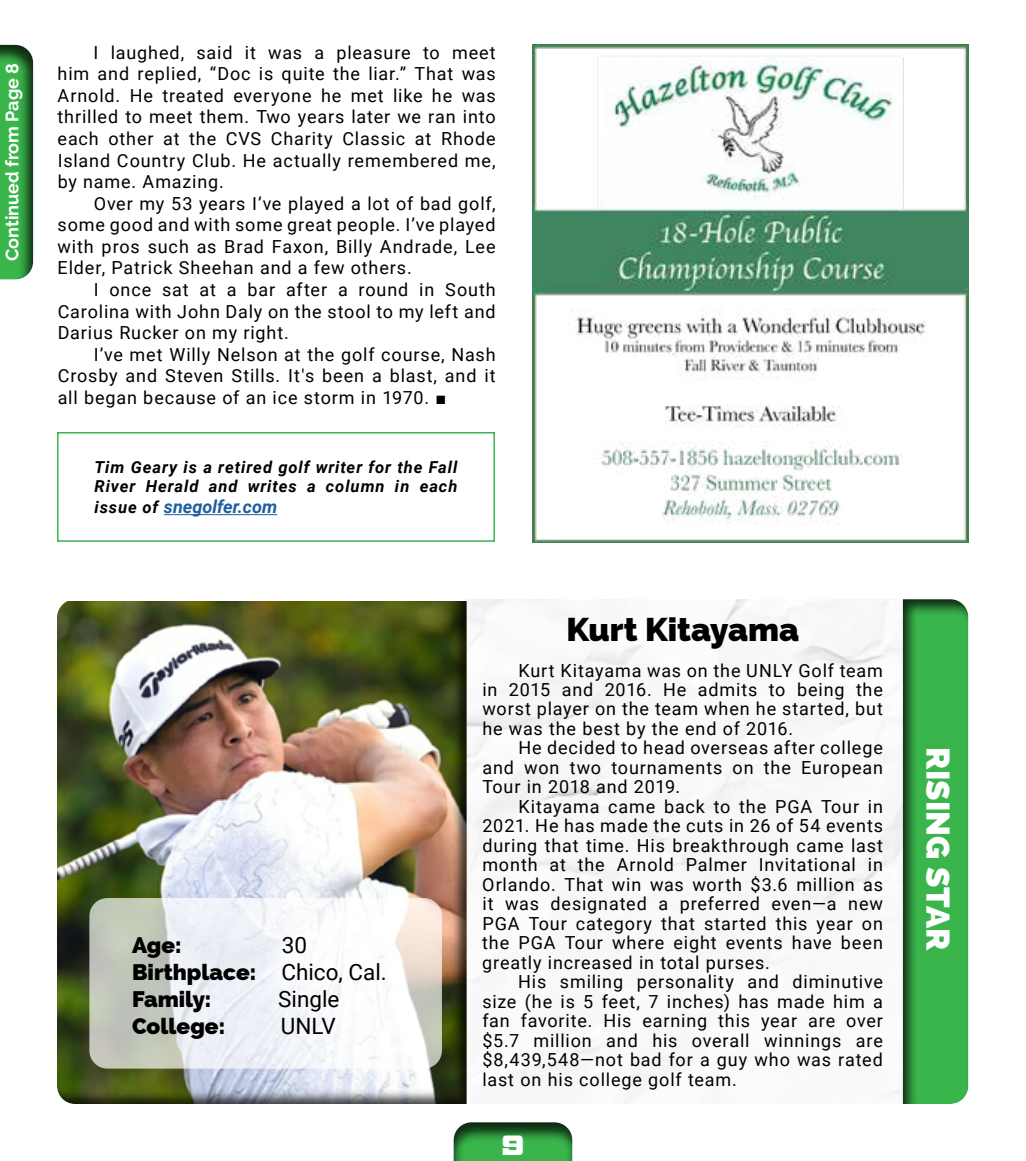
<style>
.page{position:relative;width:1026px;height:1161px;background:#fff}
.page>*{position:absolute;margin:0;border:0;box-sizing:border-box;transform-origin:0 0}
.t1{font:800 33px "Raleway";color:#000}
.t2{font:800 33px "Raleway";color:#fff}
.t3{font:800 22.5px/27px "Raleway";color:#000}
.t4{font:22.5px "Roboto";color:#000}
.t5{font:18px/19.5px "Roboto";letter-spacing:.05em;color:#000;text-align:justify}
.t6{font:italic 700 18px "Roboto";color:#215e9e}
.t7{font:700 18px "Raleway";color:#fff}
.t8{font:italic 700 16.5px/19.5px "Roboto";letter-spacing:.055em;color:#000}
.t9{font:15px "Big Ten Block";color:#fff}
.s1{font-family:"Arial"}
.s2{font-size:16.5px;color:#000}
.s3{font-family:"Roboto";font-weight:400}
</style>
<div class="page">
<div style="left:441px;top:1112px;width:146px;height:49px;background:#000;opacity:.75"></div>
<hr style="left:164px;top:514px;width:113px;height:1px;background:#215e9e">
<div style="left:57px;top:432px;width:438px;height:110px;border:2px solid #39b54b"></div>
<div style="left:0;top:34px;width:47px;height:246px;background:#000;opacity:.75"></div>
<img style="left:481px;top:599px;width:408px;height:505px">
<div style="left:889px;top:588px;width:92px;height:516px;background:#000;opacity:.75"></div>
<div style="left:45px;top:588px;width:436px;height:523px;background:#000;opacity:.75"></div>
<svg style="left:89px;top:898px;width:353px;height:171px"></svg>
<img style="left:532px;top:45px;width:437px;height:497px">
<p class="t7" style="left:2px;top:261px;width:200px;rotate:-90deg">Continued from Page 8</p>
<p class="t5" style="left:58px;top:41px;width:440px;line-height:21.6px;text-indent:36px">I laughed, said it was a pleasure to meet him and replied, “Doc is quite the liar.” That was Arnold. He treated everyone he met like he was thrilled to meet them. Two years later we ran into each other at the CVS Charity Classic at Rhode Island Country Club. He actually remembered me, by name. Amazing.</p>
<p class="t5" style="left:58px;top:192px;width:440px;line-height:21.6px;text-indent:36px">Over my 53 years I’ve played a lot of bad golf, some good and with some great people. I’ve played with pros such as Brad Faxon, Billy Andrade, Lee Elder, Patrick Sheehan and a few others.</p>
<p class="t5" style="left:58px;top:278px;width:440px;line-height:21.6px;text-indent:36px">I once sat at a bar after a round in South Carolina with John Daly on the stool to my left and Darius Rucker on my right.</p>
<p class="t5" style="left:58px;top:343px;width:439px;line-height:21.6px;text-indent:36px">I’ve met Willy Nelson at the golf course, Nash Crosby and Steven Stills. It's been a blast, and it all began because of an ice storm in 1970. <span class="s1">■</span></p>
<p class="t8" style="left:94px;top:457px;width:364px">Tim Geary is a retired golf writer for the Fall<br>River Herald and writes a column in each</p>
<p class="t6" style="left:94px;top:494px;width:184px"><span class="s2">issue of</span> snegolfer.com</p>
<p class="t3" style="left:132px;top:932px;width:51px">Age:</p>
<p class="t4" style="left:282px;top:930px;width:27px">30</p>
<p class="t3" style="left:132px;top:959px;width:256px">Birthplace: <span class="s3">Chico, Cal.<br></span>Family:</p>
<p class="t4" style="left:278px;top:984px;width:63px">Single</p>
<p class="t3" style="left:132px;top:1013px;width:94px">College:</p>
<p class="t4" style="left:281px;top:1011px;width:57px">UNLV</p>
<h1 class="t1" style="left:566px;top:610px;width:234px">Kurt Kitayama</h1>
<p class="t5" style="left:482px;top:660px;width:402px;text-indent:36px">Kurt Kitayama was on the UNLY Golf team in 2015 and 2016. He admits to being the worst player on the team when he started, but he was the best by the end of 2016.</p>
<p class="t5" style="left:482px;top:738px;width:402px;text-indent:36px">He decided to head overseas after college and won two tournaments on the European Tour in 2018 and 2019.</p>
<p class="t5" style="left:482px;top:796px;width:402px;text-indent:36px">Kitayama came back to the PGA Tour in 2021. He has made the cuts in 26 of 54 events during that time. His breakthrough came last month at the Arnold Palmer Invitational in Orlando. That win was worth $3.6 million as it was designated a preferred even—a new PGA Tour category that started this year on the PGA Tour where eight events have been greatly increased in total purses.</p>
<p class="t5" style="left:482px;top:972px;width:402px;text-indent:36px">His smiling personality and diminutive size (he is 5 feet, 7 inches) has made him a fan favorite. His earning this year are over $5.7 million and his overall winnings are $8,439,548—not bad for a guy who was rated last on his college golf team.</p>
<p class="t9" style="left:501px;top:1141px;width:25px">9</p>
<h1 class="t2" style="left:957px;top:747px;width:204px;rotate:90deg">RISING STAR</h1>
</div>
